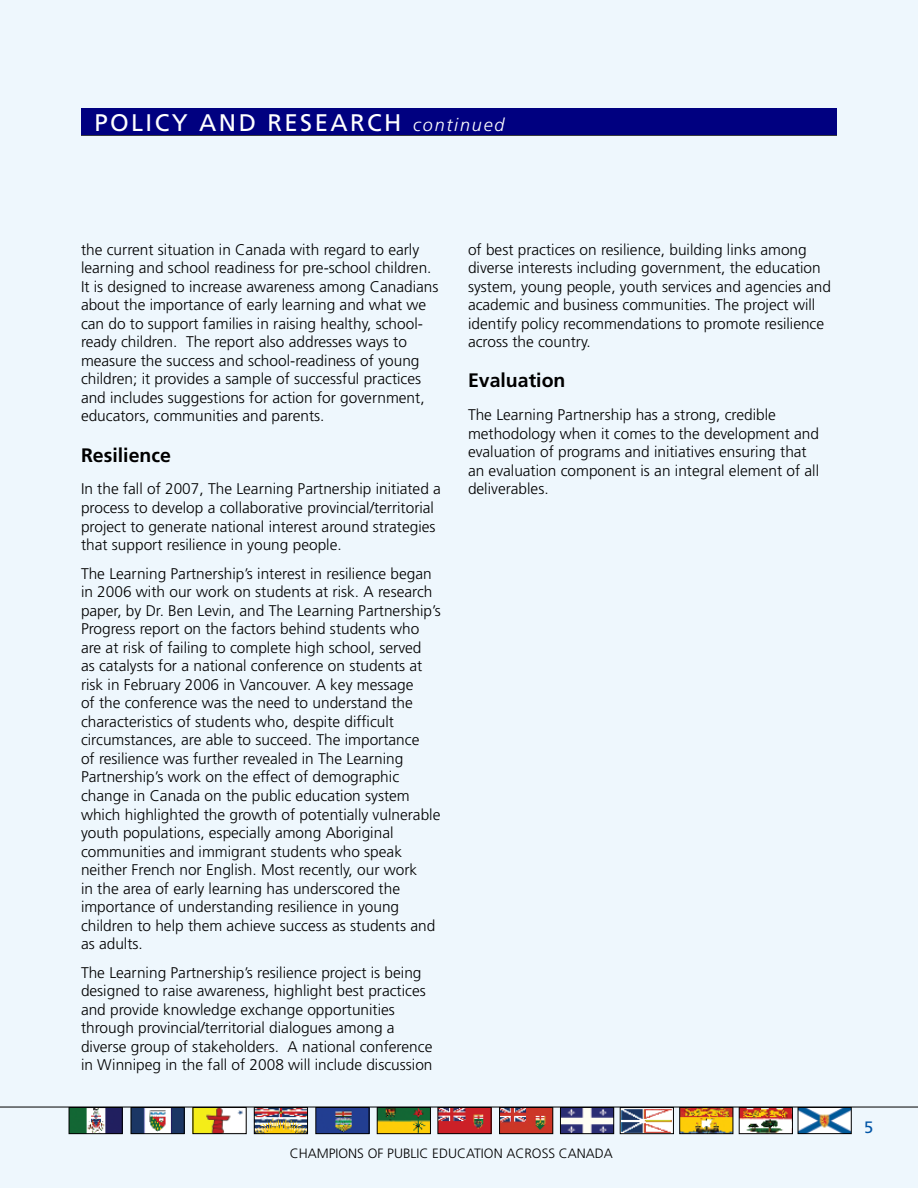
<style>
.page{position:relative;width:918px;height:1188px;background:#eef7fd}
.page>*{position:absolute;margin:0;border:0;box-sizing:border-box;transform-origin:0 0}
.t1{font:24px "Frutiger LT Std";letter-spacing:.1em;color:#fff}
.t2{font:700 19.5px "Frutiger LT Std";color:#000}
.t3{font:16.5px "Frutiger LT Std";color:#0054a6}
.t4{font:300 15.45px/18.6px "Frutiger LT Std";color:#000}
.t5{font:300 13.5px "Frutiger LT Std";color:#000}
.s1{font-weight:300;font-style:italic;font-size:18px}
</style>
<div class="page">
<img style="left:622px;top:1109px;width:50px;height:23px">
<div style="left:620px;top:1107px;width:54px;height:27px;border:1px solid #000"></div>
<img style="left:501px;top:1109px;width:50px;height:23px">
<div style="left:499px;top:1107px;width:54px;height:27px;border:1px solid #000"></div>
<img style="left:256px;top:1109px;width:50px;height:23px">
<div style="left:254px;top:1107px;width:54px;height:27px;border:1px solid #000"></div>
<img style="left:440px;top:1109px;width:50px;height:23px">
<div style="left:438px;top:1107px;width:54px;height:27px;border:1px solid #000"></div>
<img style="left:379px;top:1109px;width:50px;height:23px">
<div style="left:377px;top:1107px;width:54px;height:27px;border:1px solid #000"></div>
<img style="left:133px;top:1109px;width:50px;height:23px">
<div style="left:131px;top:1107px;width:54px;height:27px;border:1px solid #000"></div>
<img style="left:71px;top:1109px;width:50px;height:23px">
<div style="left:69px;top:1107px;width:54px;height:27px;border:1px solid #000"></div>
<img style="left:317px;top:1109px;width:50px;height:23px">
<div style="left:315px;top:1107px;width:54px;height:27px;border:1px solid #000"></div>
<img style="left:800px;top:1109px;width:50px;height:23px">
<div style="left:798px;top:1107px;width:54px;height:27px;border:1px solid #000"></div>
<img style="left:741px;top:1109px;width:50px;height:23px">
<div style="left:739px;top:1107px;width:54px;height:27px;border:1px solid #000"></div>
<img style="left:195px;top:1109px;width:50px;height:23px">
<div style="left:193px;top:1107px;width:54px;height:27px;border:1px solid #000"></div>
<img style="left:681px;top:1109px;width:50px;height:23px">
<div style="left:679px;top:1107px;width:54px;height:27px;border:1px solid #000"></div>
<img style="left:562px;top:1109px;width:50px;height:23px">
<div style="left:560px;top:1107px;width:54px;height:27px;border:1px solid #000"></div>
<hr style="left:81px;top:134px;width:756px;height:2px;background:#000">
<hr style="left:0;top:1107px;width:918px;height:1px;background:#000">
<div style="left:81px;top:108px;width:756px;height:27px;background:#000080"></div>
<h1 class="t1" style="left:94px;top:108px;width:412px">POLICY AND RESEARCH <span class="s1">continued</span></h1>
<p class="t4" style="left:81px;top:240px;width:359px">the current situation in Canada with regard to early learning and school readiness for pre-school children.<br>It is designed to increase awareness among Canadians about the importance of early learning and what we can do to support families in raising healthy, school&shy;ready children. The report also addresses ways to measure the success and school-readiness of young children; it provides a sample of successful practices and includes suggestions for action for government, educators, communities and parents.</p>
<p class="t2" style="left:81px;top:443px;width:91px">Resilience</p>
<p class="t4" style="left:81px;top:480px;width:361px">In the fall of 2007, The Learning Partnership initiated a process to develop a collaborative provincial/territorial project to generate national interest around strategies that support resilience in young people.</p>
<p class="t4" style="left:81px;top:564px;width:361px">The Learning Partnership’s interest in resilience began in 2006 with our work on students at risk. A research paper, by Dr. Ben Levin, and The Learning Partnership’s Progress report on the factors behind students who are at risk of failing to complete high school, served<br>as catalysts for a national conference on students at risk in February 2006 in Vancouver. A key message<br>of the conference was the need to understand the characteristics of students who, despite difficult circumstances, are able to succeed. The importance<br>of resilience was further revealed in The Learning Partnership’s work on the effect of demographic change in Canada on the public education system which highlighted the growth of potentially vulnerable youth populations, especially among Aboriginal communities and immigrant students who speak neither French nor English. Most recently, our work<br>in the area of early learning has underscored the importance of understanding resilience in young children to help them achieve success as students and as adults.</p>
<p class="t4" style="left:81px;top:963px;width:353px">The Learning Partnership’s resilience project is being designed to raise awareness, highlight best practices and provide knowledge exchange opportunities through provincial/territorial dialogues among a diverse group of stakeholders. A national conference in Winnipeg in the fall of 2008 will include discussion</p>
<p class="t4" style="left:468px;top:240px;width:365px">of best practices on resilience, building links among diverse interests including government, the education system, young people, youth services and agencies and academic and business communities. The project will identify policy recommendations to promote resilience across the country.</p>
<p class="t2" style="left:468px;top:369px;width:99px">Evaluation</p>
<p class="t4" style="left:468px;top:406px;width:353px">The Learning Partnership has a strong, credible methodology when it comes to the development and evaluation of programs and initiatives ensuring that an evaluation component is an integral element of all deliverables.</p>
<p class="t5" style="left:290px;top:1146px;width:19px">Champ</p>
<p class="t5" style="left:336px;top:1146px;width:13px">ions</p>
<p class="t5" style="left:368px;top:1146px;width:173px">of public education ac ross</p>
<p class="t5" style="left:559px;top:1146px;width:19px">Cana</p>
<p class="t5" style="left:595px;top:1146px;width:17px">da</p>
<p class="t3" style="left:864px;top:1117px;width:11px">5</p>
</div>
